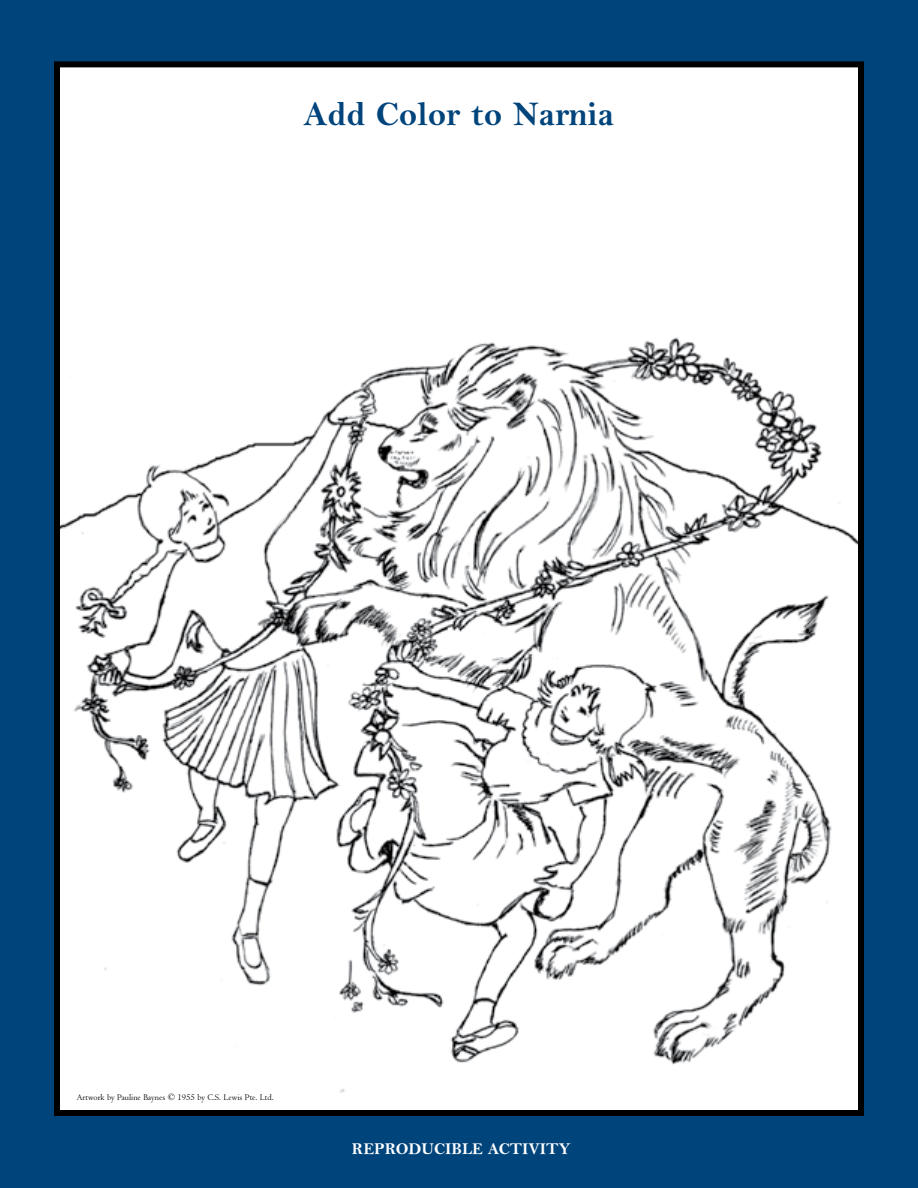
<style>
.page{position:relative;width:918px;height:1188px;background:#00447c}
.page>*{position:absolute;margin:0;border:0;box-sizing:border-box;transform-origin:0 0}
.t1{font:700 34.5px "Bell";color:#00447c}
.t2{font:700 16.5px "Bell";color:#fff}
.t3{font:9px "Centaur";color:#000}
</style>
<div class="page">
<div style="left:57px;top:64px;width:804px;height:1049px;background:#fff"></div>
<img style="left:61px;top:337px;width:796px;height:756px">
<div style="left:54px;top:61px;width:810px;height:1055px;border:6px solid #000"></div>
<h1 class="t1" style="left:303px;top:95px;width:313px">Add Color to Narnia</h1>
<p class="t3" style="left:77px;top:1092px;width:198px">Artwork by Pauline Baynes © 1955 by C.S. Lewis Pte. Ltd.</p>
<h2 class="t2" style="left:352px;top:1139px;width:220px">REPRODUCIBLE ACTIVITY</h2>
</div>
